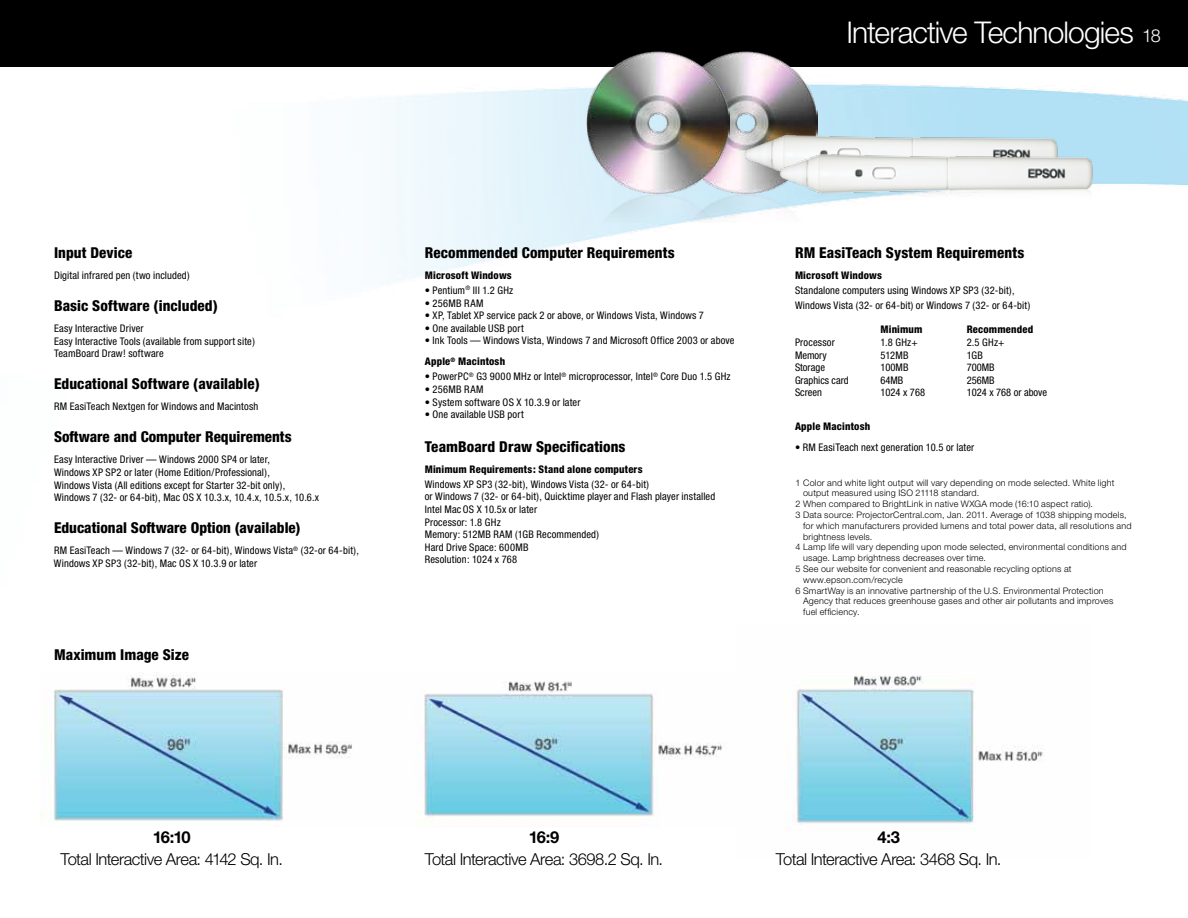
<style>
.page{position:relative;width:1188px;height:918px;background:#fff}
.page>*{position:absolute;margin:0;border:0;box-sizing:border-box;transform-origin:0 0}
.t1{font:300 30px "Helvetica Neue";letter-spacing:-.03em;color:#fff}
.t2{font:300 16.5px "Helvetica Neue";letter-spacing:-.03em;color:#000}
.t3{font:700 16.5px "Helvetica Neue";color:#000}
.t4{font:800 condensed 15px "Helvetica Neue";letter-spacing:.005em;color:#000}
.t5{font:condensed 10.5px/12.6px "Helvetica Neue";letter-spacing:.015em;color:#000}
.t6{font:800 condensed 10.5px "Helvetica Neue";letter-spacing:.015em;color:#000}
.t7{font:300 9px "Helvetica Neue";letter-spacing:.025em;color:#000}
.s1{font-size:18px}
.s2{font-weight:800}
</style>
<div class="page">
<div style="left:0;top:0;width:1188px;height:67px;background:#000"></div>
<img style="left:729px;top:51px;width:89px;height:172px">
<img style="left:586px;top:51px;width:143px;height:172px">
<img style="left:742px;top:133px;width:318px;height:80px">
<img style="left:777px;top:153px;width:318px;height:70px">
<img style="left:784px;top:675px;width:261px;height:157px">
<img style="left:40px;top:672px;width:688px;height:155px">
<h1 class="t1" style="left:847px;top:14px;width:316px">Interactive Technologies <span class="s1">18</span></h1>
<h3 class="t4" style="left:54px;top:243px;width:80px">Input Device</h3>
<p class="t5" style="left:54px;top:269px;width:137px">Digital infrared pen (two included)</p>
<h3 class="t4" style="left:54px;top:296px;width:165px">Basic Software (included)</h3>
<p class="t5" style="left:54px;top:322px;width:202px">Easy Interactive Driver<br>Easy Interactive Tools (available from support site)<br>TeamBoard Draw! software</p>
<h3 class="t4" style="left:54px;top:375px;width:207px">Educational Software (available)</h3>
<p class="t5" style="left:54px;top:400px;width:206px">RM EasiTeach Nextgen for Windows and Macintosh</p>
<h3 class="t4" style="left:54px;top:428px;width:239px">Software and Computer Requirements</h3>
<p class="t5" style="left:54px;top:453px;width:267px">Easy Interactive Driver — Windows 2000 SP4 or later,<br>Windows XP SP2 or later (Home Edition/Professional),<br>Windows Vista (All editions except for Starter 32-bit only), Windows 7 (32- or 64-bit), Mac OS X 10.3.x, 10.4.x, 10.5.x, 10.6.x</p>
<h3 class="t4" style="left:54px;top:519px;width:248px">Educational Software Option (available)</h3>
<p class="t5" style="left:54px;top:544px;width:307px">RM EasiTeach — Windows 7 (32- or 64-bit), Windows Vista<sup>®</sup> (32-or 64-bit),<br>Windows XP SP3 (32-bit), Mac OS X 10.3.9 or later</p>
<h3 class="t4" style="left:54px;top:645px;width:136px">Maximum Image Size</h3>
<h3 class="t4" style="left:425px;top:243px;width:251px">Recommended Computer Requirements</h3>
<p class="t6" style="left:425px;top:269px;width:89px">Microsoft Windows</p>
<p class="t5" style="left:425px;top:284px;width:90px">• Pentium<sup>®</sup> III 1.2 GHz</p>
<p class="t5" style="left:425px;top:296px;width:60px">• 256MB RAM</p>
<p class="t5" style="left:425px;top:309px;width:281px">• XP, Tablet XP service pack 2 or above, or Windows Vista, Windows 7</p>
<p class="t5" style="left:425px;top:322px;width:100px">• One available USB port</p>
<p class="t5" style="left:425px;top:330px;width:311px;line-height:21px">• Ink Tools — Windows Vista, Windows 7 and Microsoft Office 2003 or above<br><span class="s2">Apple</span><sup>®</sup> <span class="s2">Macintosh</span></p>
<p class="t5" style="left:425px;top:370px;width:307px">• PowerPC<sup>®</sup> G3 9000 MHz or Intel<sup>®</sup> microprocessor, Intel<sup>®</sup> Core Duo 1.5 GHz</p>
<p class="t5" style="left:425px;top:383px;width:60px">• 256MB RAM</p>
<p class="t5" style="left:425px;top:395px;width:157px">• System software OS X 10.3.9 or later</p>
<p class="t5" style="left:425px;top:408px;width:100px">• One available USB port</p>
<h3 class="t4" style="left:425px;top:437px;width:202px">TeamBoard Draw Specifications</h3>
<p class="t6" style="left:425px;top:463px;width:219px">Minimum Requirements: Stand alone computers</p>
<p class="t5" style="left:425px;top:478px;width:292px">Windows XP SP3 (32-bit), Windows Vista (32- or 64-bit)<br>or Windows 7 (32- or 64-bit), Quicktime player and Flash player installed Intel Mac OS X 10.5x or later<br>Processor: 1.8 GHz<br>Memory: 512MB RAM (1GB Recommended)<br>Hard Drive Space: 600MB<br>Resolution: 1024 x 768</p>
<h3 class="t4" style="left:795px;top:243px;width:231px">RM EasiTeach System Requirements</h3>
<p class="t6" style="left:795px;top:269px;width:89px">Microsoft Windows</p>
<p class="t5" style="left:795px;top:283px;width:237px;line-height:15px">Standalone computers using Windows XP SP3 (32-bit),<br>Windows Vista (32- or 64-bit) or Windows 7 (32- or 64-bit)</p>
<p class="t6" style="left:881px;top:322px;width:44px">Minimum</p>
<p class="t5" style="left:795px;top:336px;width:55px">Processor<br>Memory<br>Storage<br>Graphics card<br>Screen</p>
<p class="t5" style="left:881px;top:336px;width:46px">1.8 GHz+<br>512MB<br>100MB<br>64MB<br>1024 x 768</p>
<p class="t6" style="left:967px;top:322px;width:68px">Recommended</p>
<p class="t5" style="left:967px;top:336px;width:82px">2.5 GHz+<br>1GB<br>700MB<br>256MB<br>1024 x 768 or above</p>
<p class="t6" style="left:795px;top:420px;width:77px">Apple Macintosh</p>
<p class="t5" style="left:795px;top:441px;width:181px">• RM EasiTeach next generation 10.5 or later</p>
<p class="t7" style="left:796px;top:477px;width:320px">1 Color and white light output will vary depending on mode selected. White light</p>
<p class="t7" style="left:803px;top:488px;width:178px">output measured using ISO 21118 standard.</p>
<p class="t7" style="left:796px;top:498px;width:299px">2 When compared to BrightLink in native WXGA mode (16:10 aspect ratio).</p>
<p class="t7" style="left:796px;top:509px;width:333px">3 Data source: ProjectorCentral.com, Jan. 2011. Average of 1038 shipping models,</p>
<p class="t7" style="left:803px;top:520px;width:330px">for which manufacturers provided lumens and total power data, all resolutions and</p>
<p class="t7" style="left:803px;top:531px;width:71px">brightness levels.</p>
<p class="t7" style="left:796px;top:542px;width:333px">4 Lamp life will vary depending upon mode selected, environmental conditions and</p>
<p class="t7" style="left:803px;top:552px;width:185px">usage. Lamp brightness decreases over time.</p>
<p class="t7" style="left:796px;top:563px;width:277px">5 See our website for convenient and reasonable recycling options at</p>
<p class="t7" style="left:803px;top:574px;width:101px">www.epson.com/recycle</p>
<p class="t7" style="left:796px;top:585px;width:310px">6 SmartWay is an innovative partnership of the U.S. Environmental Protection</p>
<p class="t7" style="left:803px;top:596px;width:312px">Agency that reduces greenhouse gases and other air pollutants and improves</p>
<p class="t7" style="left:803px;top:606px;width:58px">fuel efficiency.</p>
<h2 class="t3" style="left:153px;top:827px;width:40px">16:10</h2>
<h2 class="t3" style="left:529px;top:827px;width:32px">16:9</h2>
<h2 class="t3" style="left:878px;top:827px;width:24px">4:3</h2>
<h2 class="t2" style="left:61px;top:849px;width:224px">Total Interactive Area: 4142 Sq. In.</h2>
<h2 class="t2" style="left:425px;top:849px;width:240px">Total Interactive Area: 3698.2 Sq. In.</h2>
<h2 class="t2" style="left:776px;top:849px;width:227px">Total Interactive Area: 3468 Sq. In.</h2>
</div>
